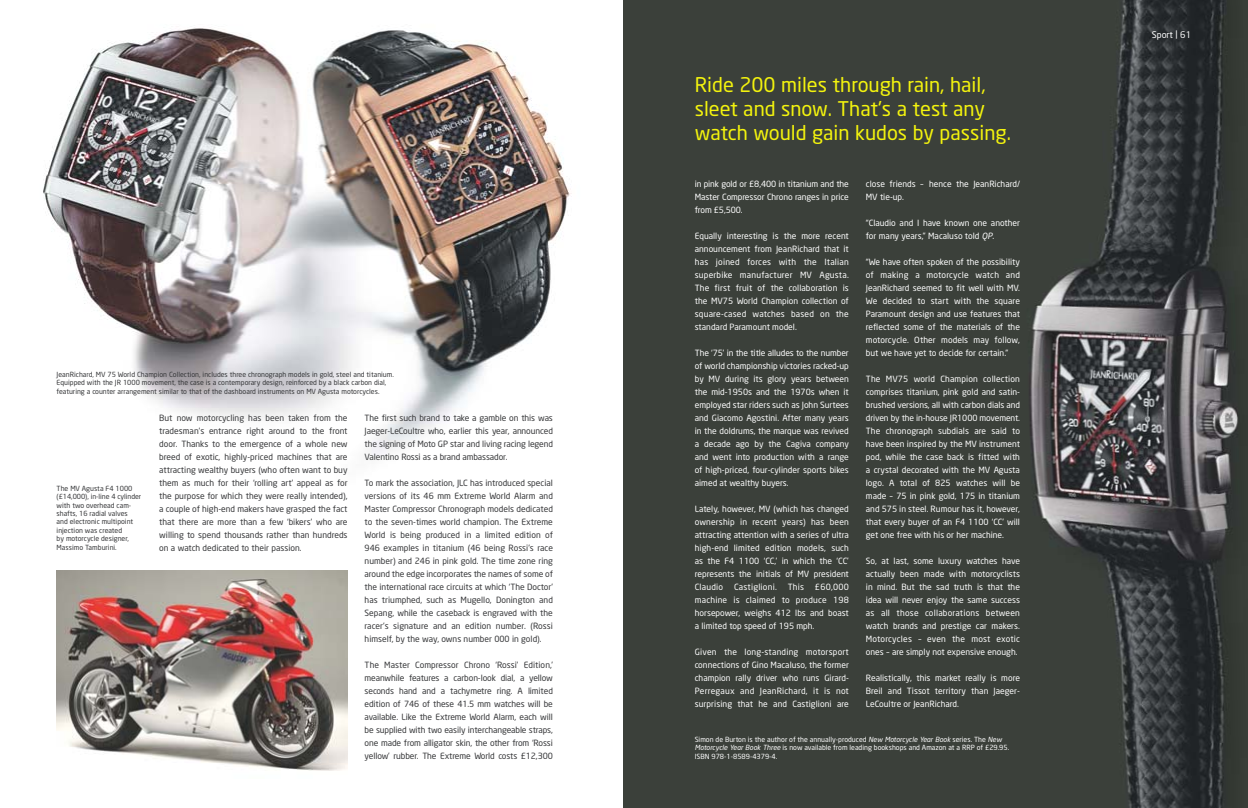
<style>
.page{position:relative;width:1248px;height:808px;background:#fff}
.page>*{position:absolute;margin:0;border:0;box-sizing:border-box;transform-origin:0 0}
.t1{font:20px/24px "Neo Sans";color:#f3f30e}
.t2{font:9px "Neo Sans";color:#fff}
.t3{font:8.5px/13px "Neo Sans";color:#fff;text-align:justify}
.t4{font:8.5px/13px "Neo Sans";letter-spacing:-.01em;color:#363739;text-align:justify}
.t5{font:8.5px "Neo Sans";letter-spacing:.025em;color:#fff}
.t6{font:7px/8.4px "Neo Sans";color:#363739}
.t7{font:7px/8.4px "Neo Sans";color:#fff}
.s1{font-style:italic}
</style>
<div class="page">
<img style="left:43px;top:0;width:581px;height:520px">
<img style="left:624px;top:0;width:623px;height:808px">
<img style="left:57px;top:570px;width:290px;height:201px">
<p class="t6" style="left:57px;top:370px;width:339px">JeanRichard, MV 75 World Champion Collection, includes three chronograph models in gold, steel and titanium.<br>Equipped with the JR 1000 movement, the case is a contemporary design, reinforced by a black carbon dial, featuring a counter arrangement similar to that of the dashboard instruments on MV Agusta motorcycles.</p>
<p class="t6" style="left:57px;top:484px;width:86px">The MV Agusta F4 1000 (£14,000), in-line 4 cylinder with two overhead cam&shy;shafts, 16 radial valves<br>and electronic multipoint injection was created<br>by motorcycle designer,<br>Massimo Tamburini.</p>
<p class="t4" style="left:159px;top:412px;width:190px">But now motorcycling has been taken from the tradesman’s entrance right around to the front door. Thanks to the emergence of a whole new breed of exotic, highly-priced machines that are attracting wealthy buyers (who often want to buy them as much for their ‘rolling art’ appeal as for the purpose for which they were really intended), a couple of high-end makers have grasped the fact that there are more than a few ‘bikers’ who are willing to spend thousands rather than hundreds on a watch dedicated to their passion.</p>
<p class="t4" style="left:364px;top:412px;width:190px">The first such brand to take a gamble on this was Jaeger-LeCoultre who, earlier this year, announced the signing of Moto GP star and living racing legend Valentino Rossi as a brand ambassador.</p>
<p class="t4" style="left:364px;top:477px;width:190px">To mark the association, JLC has introduced special versions of its 46 mm Extreme World Alarm and Master Compressor Chronograph models dedicated to the seven-times world champion. The Extreme World is being produced in a limited edition of 946 examples in titanium (46 being Rossi’s race number) and 246 in pink gold. The time zone ring around the edge incorporates the names of some of the international race circuits at which ‘The Doctor’ has triumphed, such as Mugello, Donington and Sepang, while the caseback is engraved with the racer’s signature and an edition number. (Rossi himself, by the way, owns number 000 in gold).</p>
<p class="t4" style="left:364px;top:659px;width:190px">The Master Compressor Chrono ‘Rossi’ Edition,’ meanwhile features a carbon-look dial, a yellow seconds hand and a tachymetre ring. A limited edition of 746 of these 41.5 mm watches will be available. Like the Extreme World Alarm, each will be supplied with two easily interchangeable straps, one made from alligator skin, the other from ‘Rossi yellow’ rubber. The Extreme World costs £12,300</p>
<h1 class="t1" style="left:694px;top:74px;width:318px">Ride 200 miles through rain, hail, sleet and snow. That's a test any watch would gain kudos by passing.</h1>
<p class="t3" style="left:865px;top:178px;width:156px">close friends – hence the JeanRichard/<br>MV tie-up.</p>
<p class="t3" style="left:865px;top:217px;width:155px">“Claudio and I have known one another for many years,” Macaluso told <span class="s1">QP</span>.</p>
<p class="t3" style="left:865px;top:256px;width:156px">“We have often spoken of the possibility of making a motorcycle watch and JeanRichard seemed to fit well with MV.<br>We decided to start with the square Paramount design and use features that reflected some of the materials of the motorcycle. Other models may follow, but we have yet to decide for certain.”</p>
<p class="t3" style="left:865px;top:373px;width:156px">The MV75 world Champion collection comprises titanium, pink gold and satin&shy;brushed versions, all with carbon dials and driven by the in-house JR1000 movement.<br>The chronograph subdials are said to have been inspired by the MV instrument pod, while the case back is fitted with a crystal decorated with the MV Agusta logo. A total of 825 watches will be made – 75 in pink gold, 175 in titanium and 575 in steel. Rumour has it, however, that every buyer of an F4 1100 ‘CC’ will get one free with his or her machine.</p>
<p class="t3" style="left:865px;top:555px;width:156px">So, at last, some luxury watches have actually been made with motorcyclists in mind. But the sad truth is that the idea will never enjoy the same success as all those collaborations between watch brands and prestige car makers.<br>Motorcycles – even the most exotic ones – are simply not expensive enough.</p>
<p class="t3" style="left:865px;top:672px;width:156px">Realistically, this market really is more Breil and Tissot territory than Jaeger-LeCoultre or JeanRichard.</p>
<p class="t7" style="left:694px;top:736px;width:316px">Simon de Burton is the author of the annually-produced <span class="s1">New Motorcycle Year Book</span> series. The <span class="s1">New<br>Motorcycle Year Book Three</span> is now available from leading bookshops and Amazon at a RRP of £29.95.<br>ISBN 978-1-8589-4379-4.</p>
<p class="t3" style="left:694px;top:178px;width:156px">in pink gold or £8,400 in titanium and the Master Compressor Chrono ranges in price from £5,500.</p>
<p class="t3" style="left:694px;top:230px;width:156px">Equally interesting is the more recent announcement from JeanRichard that it has joined forces with the Italian superbike manufacturer MV Agusta.<br>The first fruit of the collaboration is the MV75 World Champion collection of square-cased watches based on the standard Paramount model.</p>
<p class="t3" style="left:694px;top:347px;width:156px">The ‘75’ in the title alludes to the number of world championship victories racked-up by MV during its glory years between the mid-1950s and the 1970s when it employed star riders such as John Surtees and Giacomo Agostini. After many years in the doldrums, the marque was revived a decade ago by the Cagiva company and went into production with a range of high-priced, four-cylinder sports bikes aimed at wealthy buyers.</p>
<p class="t3" style="left:694px;top:503px;width:156px">Lately, however, MV (which has changed ownership in recent years) has been attracting attention with a series of ultra high-end limited edition models, such as the F4 1100 ‘CC,’ in which the ‘CC’ represents the initials of MV president Claudio</p>
<p class="t5" style="left:734px;top:583px;width:44px">Castiglioni.</p>
<p class="t3" style="left:787px;top:581px;width:18px">This</p>
<p class="t3" style="left:694px;top:581px;width:156px;text-indent:120px">£60,000 machine is claimed to produce 198 horsepower, weighs 412 lbs and boast a limited top speed of 195 mph.</p>
<p class="t3" style="left:694px;top:646px;width:156px">Given the long-standing motorsport connections of Gino Macaluso, the former champion rally driver who runs Girard-Perregaux and JeanRichard, it is not surprising that he and Castiglioni are</p>
<p class="t2" style="left:1151px;top:31px;width:41px">Sport | 61</p>
</div>
